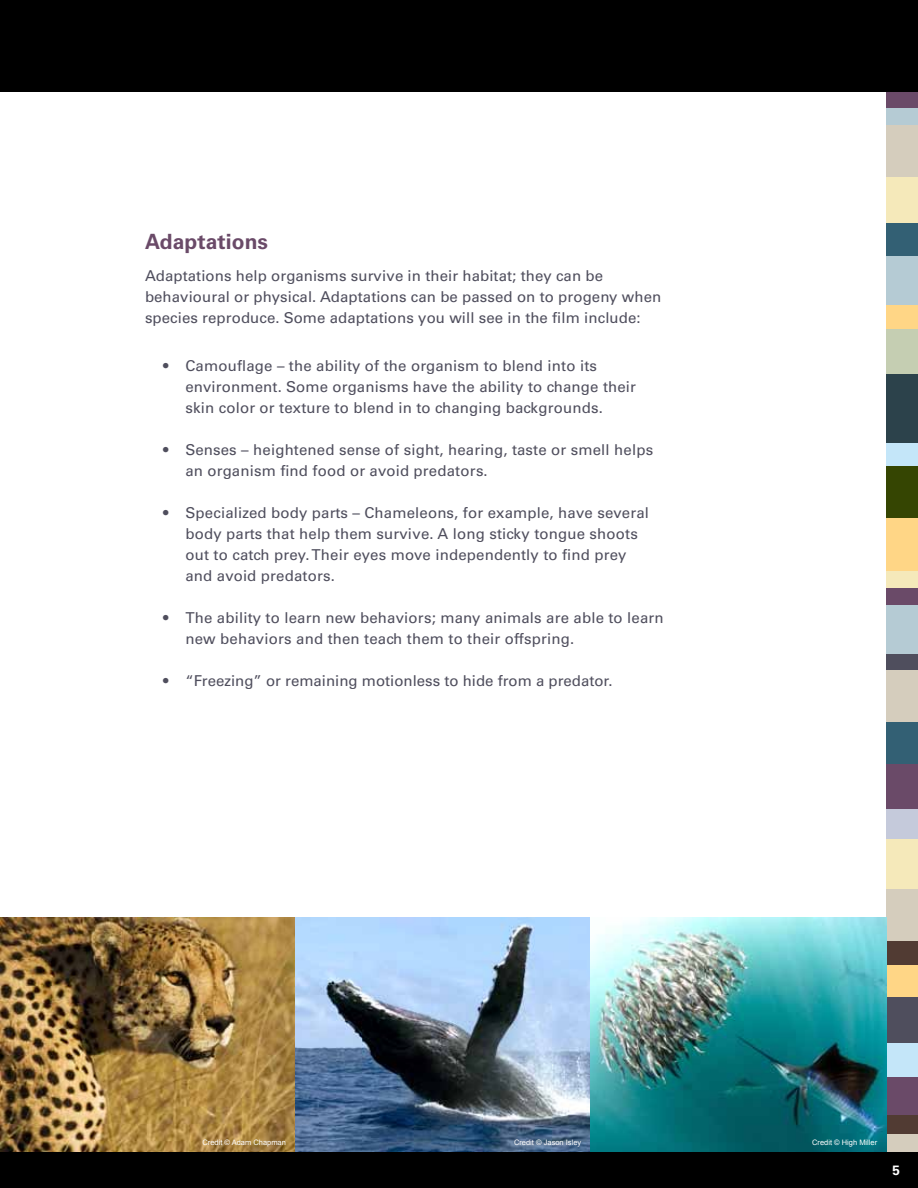
<style>
.page{position:relative;width:918px;height:1188px;background:#fff}
.page>*{position:absolute;margin:0;border:0;box-sizing:border-box;transform-origin:0 0}
.t1{font:700 21px "Univers LT Std";letter-spacing:.005em;color:#6a4a68}
.t2{font:15px/21px "Univers LT Std";letter-spacing:.01em;color:#4f4e5d}
.t3{font:700 13.5px "Univers LT Std";color:#fff}
.t4{font:7.5px "Arial";color:#fff}
</style>
<div class="page">
<div style="left:0;top:1152px;width:918px;height:36px;background:#000"></div>
<div style="left:886px;top:90px;width:32px;height:18px;background:#6a4a68"></div>
<div style="left:886px;top:108px;width:32px;height:17px;background:#b5cbd4"></div>
<div style="left:886px;top:125px;width:32px;height:53px;background:#d5cdbd"></div>
<div style="left:886px;top:178px;width:32px;height:49px;background:#f5e9ba"></div>
<div style="left:886px;top:223px;width:32px;height:34px;background:#336074"></div>
<div style="left:886px;top:256px;width:32px;height:50px;background:#b5cbd4"></div>
<div style="left:886px;top:306px;width:32px;height:23px;background:#ffd686"></div>
<div style="left:886px;top:443px;width:32px;height:23px;background:#c4e6f9"></div>
<div style="left:886px;top:329px;width:32px;height:45px;background:#c5ceb2"></div>
<div style="left:886px;top:374px;width:32px;height:69px;background:#2c424b"></div>
<div style="left:886px;top:466px;width:32px;height:52px;background:#354502"></div>
<div style="left:886px;top:518px;width:32px;height:53px;background:#ffd686"></div>
<div style="left:886px;top:588px;width:32px;height:17px;background:#6a4a68"></div>
<div style="left:886px;top:654px;width:32px;height:16px;background:#4f4e5d"></div>
<div style="left:886px;top:605px;width:32px;height:49px;background:#b5cbd4"></div>
<div style="left:886px;top:670px;width:32px;height:52px;background:#d5cdbd"></div>
<div style="left:886px;top:722px;width:32px;height:42px;background:#336074"></div>
<div style="left:886px;top:764px;width:32px;height:45px;background:#6a4a68"></div>
<div style="left:886px;top:997px;width:32px;height:46px;background:#4f4e5d"></div>
<div style="left:886px;top:965px;width:32px;height:32px;background:#ffd686"></div>
<div style="left:886px;top:940px;width:32px;height:25px;background:#513b33"></div>
<div style="left:886px;top:888px;width:32px;height:52px;background:#d5cdbd"></div>
<div style="left:886px;top:839px;width:32px;height:49px;background:#f5e9ba"></div>
<div style="left:886px;top:809px;width:32px;height:30px;background:#c5cadb"></div>
<div style="left:886px;top:1043px;width:32px;height:35px;background:#c4e6f9"></div>
<div style="left:886px;top:1077px;width:32px;height:39px;background:#6a4a68"></div>
<div style="left:886px;top:1115px;width:32px;height:19px;background:#513b33"></div>
<div style="left:886px;top:1134px;width:32px;height:18px;background:#d5cdbd"></div>
<div style="left:886px;top:571px;width:32px;height:17px;background:#f5e9ba"></div>
<div style="left:0;top:0;width:918px;height:92px;background:#000"></div>
<img style="left:0;top:917px;width:886px;height:235px">
<h1 class="t1" style="left:145px;top:230px;width:125px">Adaptations</h1>
<p class="t2" style="left:145px;top:265px;width:518px">Adaptations help organisms survive in their habitat; they can be behavioural or physical. Adaptations can be passed on to progeny when species reproduce. Some adaptations you will see in the film include:</p>
<p class="t2" style="left:186px;top:355px;width:452px;text-indent:-22px">• Camouflage – the ability of the organism to blend into its environment. Some organisms have the ability to change their skin color or texture to blend in to changing backgrounds.</p>
<p class="t2" style="left:186px;top:439px;width:469px;text-indent:-22px">• Senses – heightened sense of sight, hearing, taste or smell helps an organism find food or avoid predators.</p>
<p class="t2" style="left:186px;top:502px;width:465px;text-indent:-22px">• Specialized body parts – Chameleons, for example, have several body parts that help them survive. A long sticky tongue shoots out to catch prey. Their eyes move independently to find prey and avoid predators.</p>
<p class="t2" style="left:186px;top:607px;width:480px;text-indent:-22px">• The ability to learn new behaviors; many animals are able to learn new behaviors and then teach them to their offspring.</p>
<p class="t2" style="left:163px;top:670px;width:451px">• “Freezing” or remaining motionless to hide from a predator.</p>
<p class="t4" style="left:202px;top:1137px;width:85px">Credit © Adam Chapman</p>
<p class="t4" style="left:514px;top:1137px;width:69px">Credit © Jason Isley</p>
<p class="t4" style="left:812px;top:1137px;width:67px">Credit © High Miller</p>
<p class="t3" style="left:892px;top:1163px;width:9px">5</p>
</div>
